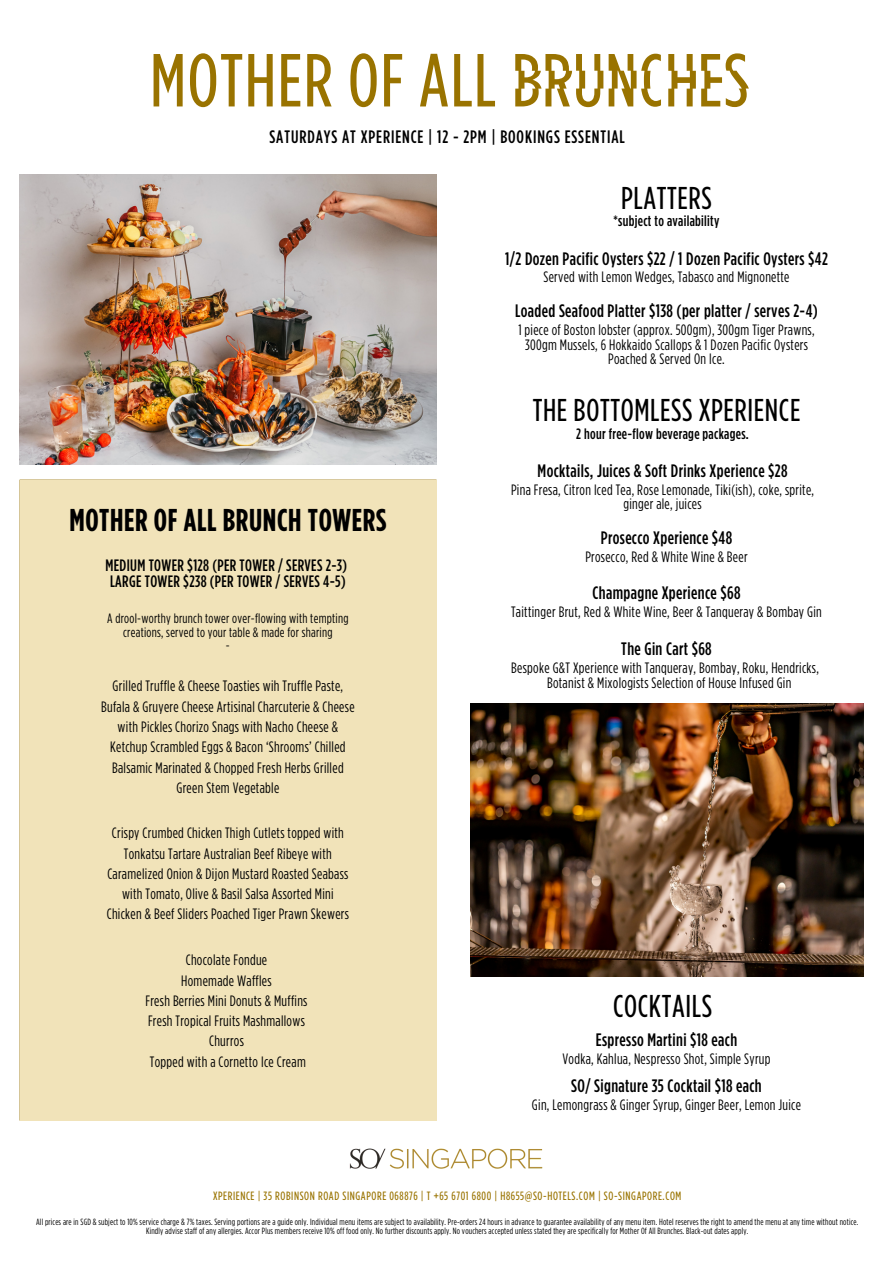
<style>
.page{position:relative;width:894px;height:1264px;background:#fff}
.page>*{position:absolute;margin:0;border:0;box-sizing:border-box;transform-origin:0 0}
.t1{font:74.85px "Gotham SO";letter-spacing:.02em;color:#997300}
.t2{font:31.5px "Gotham SO";letter-spacing:.02em;color:#000}
.t3{font:700 condensed 31.5px "Gotham HTF";letter-spacing:.02em;color:#000}
.t4{font:500 condensed 18px "Gotham HTF";letter-spacing:.02em;color:#000}
.t5{font:500 condensed 18px "Gotham HTF";letter-spacing:.05em;color:#000}
.t6{font:500 condensed 16.5px "Gotham HTF";letter-spacing:.02em;color:#000}
.t7{font:condensed 15px/20.2px "Gotham HTF";letter-spacing:.02em;color:#000;text-align:center}
.t8{font:500 condensed 15px "Gotham HTF";letter-spacing:.02em;color:#000}
.t9{font:condensed 13.5px/13.5px "Gotham HTF";letter-spacing:.02em;color:#000;text-align:center}
.t10{font:12px "Gotham SO";letter-spacing:.05em;color:#997300}
.t11{font:condensed 9px/9px "Gotham HTF";letter-spacing:.02em;color:#000;text-align:center}
.s1{font-family:"Gotham SO Pulse"}
</style>
<div class="page">
<img style="left:20px;top:174px;width:416px;height:290px">
<img style="left:297px;top:1120px;width:246px;height:49px">
<img style="left:470px;top:704px;width:393px;height:272px">
<div style="left:20px;top:479px;width:416px;height:641px;background:#f1e3b9"></div>
<p class="t1" style="left:150px;top:43px;width:599px">MOTHER OF ALL <span class="s1">BRUNCHES</span></p>
<p class="t5" style="left:269px;top:126px;width:357px">SATURDAYS AT XPERIENCE | 12 - 2PM | BOOKINGS ESSENTIAL</p>
<p class="t2" style="left:621px;top:182px;width:92px">PLATTERS</p>
<p class="t8" style="left:613px;top:212px;width:107px">*subject to availability</p>
<p class="t4" style="left:505px;top:248px;width:324px">1/2 Dozen Pacific Oysters $22 / 1 Dozen Pacific Oysters $42</p>
<p class="t7" style="left:543px;top:267px;width:247px">Served with Lemon Wedges, Tabasco and Mignonette</p>
<p class="t4" style="left:515px;top:301px;width:304px">Loaded Seafood Platter $138 (per platter / serves 2-4)</p>
<p class="t7" style="left:518px;top:322px;width:298px;line-height:14.7px">1 piece of Boston lobster (approx. 500gm), 300gm Tiger Prawns,<br>300gm Mussels, 6 Hokkaido Scallops &amp; 1 Dozen Pacific Oysters<br>Poached &amp; Served On Ice.</p>
<p class="t3" style="left:69px;top:502px;width:318px">MOTHER OF ALL BRUNCH TOWERS</p>
<p class="t6" style="left:105px;top:556px;width:243px">MEDIUM TOWER $128 (PER TOWER / SERVES 2-3)</p>
<p class="t6" style="left:110px;top:571px;width:237px">LARGE TOWER $238 (PER TOWER / SERVES 4-5)</p>
<p class="t9" style="left:107px;top:611px;width:243px">A drool-worthy brunch tower over-flowing with tempting creations, served to your table &amp; made for sharing</p>
<p class="t9" style="left:226px;top:638px;width:5px">-</p>
<p class="t7" style="left:101px;top:675px;width:255px">Grilled Truffle &amp; Cheese Toasties wih Truffle Paste, Bufala &amp; Gruyere Cheese Artisinal Charcuterie &amp; Cheese with Pickles Chorizo Snags with Nacho Cheese &amp; Ketchup Scrambled Eggs &amp; Bacon ‘Shrooms’ Chilled Balsamic Marinated &amp; Chopped Fresh Herbs Grilled Green Stem Vegetable</p>
<p class="t7" style="left:107px;top:822px;width:244px">Crispy Crumbed Chicken Thigh Cutlets topped with Tonkatsu Tartare Australian Beef Ribeye with Caramelized Onion &amp; Dijon Mustard Roasted Seabass with Tomato, Olive &amp; Basil Salsa Assorted Mini Chicken &amp; Beef Sliders Poached Tiger Prawn Skewers</p>
<p class="t7" style="left:186px;top:949px;width:83px">Chocolate Fondue</p>
<p class="t7" style="left:181px;top:969px;width:92px">Homemade Waffles</p>
<p class="t7" style="left:145px;top:990px;width:163px">Fresh Berries Mini Donuts &amp; Muffins</p>
<p class="t7" style="left:148px;top:1010px;width:158px">Fresh Tropical Fruits Mashmallows</p>
<p class="t7" style="left:209px;top:1030px;width:36px">Churros</p>
<p class="t7" style="left:150px;top:1051px;width:157px">Topped with a Cornetto Ice Cream</p>
<p class="t2" style="left:532px;top:394px;width:269px">THE BOTTOMLESS XPERIENCE</p>
<p class="t8" style="left:576px;top:425px;width:174px">2 hour free-flow beverage packages.</p>
<p class="t4" style="left:537px;top:460px;width:251px">Mocktails, Juices &amp; Soft Drinks Xperience $28</p>
<p class="t7" style="left:511px;top:482px;width:304px;line-height:14.7px">Pina Fresa, Citron Iced Tea, Rose Lemonade, Tiki(ish), coke, sprite, ginger ale, juices</p>
<p class="t4" style="left:600px;top:527px;width:133px">Prosecco Xperience $48</p>
<p class="t7" style="left:585px;top:546px;width:164px">Prosecco, Red &amp; White Wine &amp; Beer</p>
<p class="t4" style="left:592px;top:583px;width:149px">Champagne Xperience $68</p>
<p class="t7" style="left:511px;top:601px;width:312px">Taittinger Brut, Red &amp; White Wine, Beer &amp; Tanqueray &amp; Bombay Gin</p>
<p class="t4" style="left:621px;top:639px;width:92px">The Gin Cart $68</p>
<p class="t7" style="left:511px;top:657px;width:309px">Bespoke G&amp;T Xperience with Tanqueray, Bombay, Roku, Hendricks,</p>
<p class="t7" style="left:547px;top:672px;width:246px">Botanist &amp; Mixologists Selection of House Infused Gin</p>
<p class="t2" style="left:613px;top:990px;width:100px">COCKTAILS</p>
<p class="t4" style="left:595px;top:1029px;width:143px">Espresso Martini $18 each</p>
<p class="t7" style="left:562px;top:1047px;width:209px">Vodka, Kahlua, Nespresso Shot, Simple Syrup</p>
<p class="t4" style="left:571px;top:1075px;width:192px">SO/ Signature 35 Cocktail $18 each</p>
<p class="t7" style="left:532px;top:1094px;width:270px">Gin, Lemongrass &amp; Ginger Syrup, Ginger Beer, Lemon Juice</p>
<p class="t10" style="left:213px;top:1189px;width:469px">XPERIENCE | 35 ROBINSON ROAD SINGAPORE 068876 | T +65 6701 6800 | H8655@SO-HOTELS.COM | SO-SINGAPORE.COM</p>
<p class="t11" style="left:36px;top:1216px;width:823px">All prices are in SGD &amp; subject to 10% service charge &amp; 7% taxes. Serving portions are a guide only. Individual menu items are subject to availability. Pre-orders 24 hours in advance to guarantee availability of any menu item. Hotel reserves the right to amend the menu at any time without notice.<br>Kindly advise staff of any allergies. Accor Plus members receive 10% off food only. No further discounts apply. No vouchers accepted unless stated they are specifically for Mother Of All Brunches. Black-out dates apply.</p>
</div>
